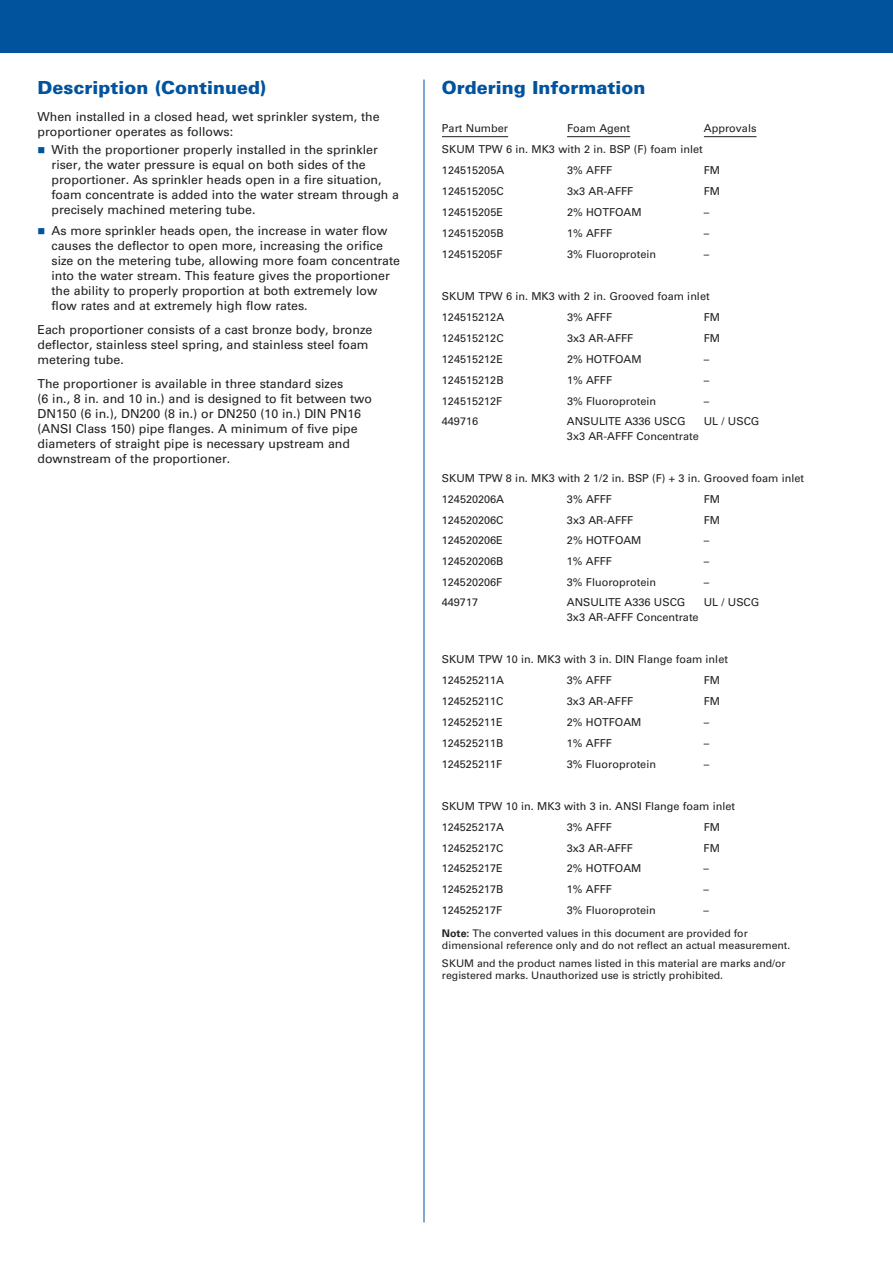
<style>
.page{position:relative;width:893px;height:1263px;background:#fff}
.page>*{position:absolute;margin:0;border:0;box-sizing:border-box;transform-origin:0 0}
._03_12_pt_Blue_Heade{font:900 18px "Univers LT Std";color:#01539e}
._06_Text_8_25{font:12.3px/15px "Univers LT Std";color:#231f20}
._08_Bullet_Text{font:12.3px/15px "Univers LT Std";color:#231f20}
._07_Bullet_Text_1st{font:12.3px/15px "Univers LT Std";color:#231f20}
.t1{font:10.8px/21px "Univers LT Std";color:#231f20}
._16_Note_7_pt__type{font:10.5px/12px "Univers LT Std";color:#231f20}
.s1{color:#01539e}
.s2{font-weight:700}
</style>
<div class="page">
<div style="left:0;top:0;width:893px;height:52px;background:#01539e"></div>
<hr style="left:424px;top:80px;width:1px;height:1142px;background:#01539e">
<hr style="left:442px;top:136px;width:66px;height:1px;background:#231f20">
<hr style="left:567px;top:136px;width:63px;height:1px;background:#231f20">
<hr style="left:704px;top:136px;width:52px;height:1px;background:#231f20">
<p class="_03_12_pt_Blue_Heade" style="left:38px;top:76px;width:230px">Description (Continued)</p>
<p class="_06_Text_8_25" style="left:38px;top:109px;width:344px">When installed in a closed head, wet sprinkler system, the proportioner operates as follows:</p>
<p class="_07_Bullet_Text_1st" style="left:52px;top:142px;width:349px;text-indent:-14px"><span class="s1">■</span> With the proportioner properly installed in the sprinkler riser, the water pressure is equal on both sides of the proportioner. As sprinkler heads open in a fire situation, foam concentrate is added into the water stream through a precisely machined metering tube.</p>
<p class="_08_Bullet_Text" style="left:52px;top:223px;width:350px;text-indent:-14px"><span class="s1">■</span> As more sprinkler heads open, the increase in water flow causes the deflector to open more, increasing the orifice size on the metering tube, allowing more foam concentrate into the water stream. This feature gives the proportioner the ability to properly proportion at both extremely low flow rates and at extremely high flow rates.</p>
<p class="_06_Text_8_25" style="left:38px;top:322px;width:336px">Each proportioner consists of a cast bronze body, bronze deflector, stainless steel spring, and stainless steel foam metering tube.</p>
<p class="_06_Text_8_25" style="left:38px;top:376px;width:336px">The proportioner is available in three standard sizes<br>(6 in., 8 in. and 10 in.) and is designed to fit between two DN150 (6 in.), DN200 (8 in.) or DN250 (10 in.) DIN PN16 (ANSI Class 150) pipe flanges. A minimum of five pipe diameters of straight pipe is necessary upstream and downstream of the proportioner.</p>
<p class="_03_12_pt_Blue_Heade" style="left:442px;top:76px;width:205px">Ordering Information</p>
<p class="t1" style="left:442px;top:118px;width:68px">Part Number</p>
<p class="t1" style="left:567px;top:118px;width:65px">Foam Agent</p>
<p class="t1" style="left:704px;top:118px;width:54px">Approvals</p>
<p class="t1" style="left:442px;top:139px;width:262px">SKUM TPW 6 in. MK3 with 2 in. BSP (F) foam inlet<br>124515205A</p>
<p class="t1" style="left:567px;top:160px;width:47px">3% AFFF</p>
<p class="t1" style="left:704px;top:160px;width:18px">FM</p>
<p class="t1" style="left:442px;top:181px;width:63px">124515205C</p>
<p class="t1" style="left:567px;top:181px;width:68px">3x3 AR-AFFF</p>
<p class="t1" style="left:704px;top:181px;width:18px">FM</p>
<p class="t1" style="left:442px;top:202px;width:63px">124515205E</p>
<p class="t1" style="left:567px;top:202px;width:76px">2% HOTFOAM</p>
<p class="t1" style="left:704px;top:202px;width:7px">–</p>
<p class="t1" style="left:442px;top:223px;width:63px">124515205B</p>
<p class="t1" style="left:567px;top:223px;width:47px">1% AFFF</p>
<p class="t1" style="left:704px;top:223px;width:7px">–</p>
<p class="t1" style="left:442px;top:244px;width:62px">124515205F</p>
<p class="t1" style="left:567px;top:244px;width:91px">3% Fluoroprotein</p>
<p class="t1" style="left:704px;top:244px;width:7px">–</p>
<p class="t1" style="left:442px;top:286px;width:269px">SKUM TPW 6 in. MK3 with 2 in. Grooved foam inlet<br>124515212A</p>
<p class="t1" style="left:567px;top:307px;width:47px">3% AFFF</p>
<p class="t1" style="left:704px;top:307px;width:18px">FM</p>
<p class="t1" style="left:442px;top:327px;width:63px">124515212C</p>
<p class="t1" style="left:567px;top:327px;width:68px">3x3 AR-AFFF</p>
<p class="t1" style="left:704px;top:327px;width:18px">FM</p>
<p class="t1" style="left:442px;top:348px;width:63px">124515212E</p>
<p class="t1" style="left:567px;top:348px;width:76px">2% HOTFOAM</p>
<p class="t1" style="left:704px;top:348px;width:7px">–</p>
<p class="t1" style="left:442px;top:369px;width:63px">124515212B</p>
<p class="t1" style="left:567px;top:369px;width:47px">1% AFFF</p>
<p class="t1" style="left:704px;top:369px;width:7px">–</p>
<p class="t1" style="left:442px;top:390px;width:62px">124515212F</p>
<p class="t1" style="left:567px;top:390px;width:91px">3% Fluoroprotein</p>
<p class="t1" style="left:704px;top:390px;width:7px">–</p>
<p class="t1" style="left:442px;top:410px;width:38px">449716</p>
<p class="t1" style="left:567px;top:413px;width:133px;line-height:15px">ANSULITE A336 USCG<br>3x3 AR-AFFF Concentrate</p>
<p class="t1" style="left:704px;top:410px;width:57px">UL / USCG</p>
<p class="t1" style="left:442px;top:467px;width:364px">SKUM TPW 8 in. MK3 with 2 1/2 in. BSP (F) + 3 in. Grooved foam inlet<br>124520206A</p>
<p class="t1" style="left:567px;top:488px;width:47px">3% AFFF</p>
<p class="t1" style="left:704px;top:488px;width:18px">FM</p>
<p class="t1" style="left:442px;top:509px;width:63px">124520206C</p>
<p class="t1" style="left:567px;top:509px;width:68px">3x3 AR-AFFF</p>
<p class="t1" style="left:704px;top:509px;width:18px">FM</p>
<p class="t1" style="left:442px;top:530px;width:63px">124520206E</p>
<p class="t1" style="left:567px;top:530px;width:76px">2% HOTFOAM</p>
<p class="t1" style="left:704px;top:530px;width:7px">–</p>
<p class="t1" style="left:442px;top:551px;width:63px">124520206B</p>
<p class="t1" style="left:567px;top:551px;width:47px">1% AFFF</p>
<p class="t1" style="left:704px;top:551px;width:7px">–</p>
<p class="t1" style="left:442px;top:572px;width:62px">124520206F</p>
<p class="t1" style="left:567px;top:572px;width:91px">3% Fluoroprotein</p>
<p class="t1" style="left:704px;top:572px;width:7px">–</p>
<p class="t1" style="left:442px;top:592px;width:38px">449717</p>
<p class="t1" style="left:567px;top:595px;width:133px;line-height:15px">ANSULITE A336 USCG<br>3x3 AR-AFFF Concentrate</p>
<p class="t1" style="left:704px;top:592px;width:57px">UL / USCG</p>
<p class="t1" style="left:442px;top:649px;width:288px">SKUM TPW 10 in. MK3 with 3 in. DIN Flange foam inlet<br>124525211A</p>
<p class="t1" style="left:567px;top:669px;width:47px">3% AFFF</p>
<p class="t1" style="left:704px;top:669px;width:18px">FM</p>
<p class="t1" style="left:442px;top:690px;width:63px">124525211C</p>
<p class="t1" style="left:567px;top:690px;width:68px">3x3 AR-AFFF</p>
<p class="t1" style="left:704px;top:690px;width:18px">FM</p>
<p class="t1" style="left:442px;top:711px;width:63px">124525211E</p>
<p class="t1" style="left:567px;top:711px;width:76px">2% HOTFOAM</p>
<p class="t1" style="left:704px;top:711px;width:7px">–</p>
<p class="t1" style="left:442px;top:732px;width:63px">124525211B</p>
<p class="t1" style="left:567px;top:732px;width:47px">1% AFFF</p>
<p class="t1" style="left:704px;top:732px;width:7px">–</p>
<p class="t1" style="left:442px;top:753px;width:62px">124525211F</p>
<p class="t1" style="left:567px;top:753px;width:91px">3% Fluoroprotein</p>
<p class="t1" style="left:704px;top:753px;width:7px">–</p>
<p class="t1" style="left:442px;top:795px;width:295px">SKUM TPW 10 in. MK3 with 3 in. ANSI Flange foam inlet<br>124525217A</p>
<p class="t1" style="left:567px;top:816px;width:47px">3% AFFF</p>
<p class="t1" style="left:704px;top:816px;width:18px">FM</p>
<p class="t1" style="left:442px;top:837px;width:63px">124525217C</p>
<p class="t1" style="left:567px;top:837px;width:68px">3x3 AR-AFFF</p>
<p class="t1" style="left:704px;top:837px;width:18px">FM</p>
<p class="t1" style="left:442px;top:858px;width:63px">124525217E</p>
<p class="t1" style="left:567px;top:858px;width:76px">2% HOTFOAM</p>
<p class="t1" style="left:704px;top:858px;width:7px">–</p>
<p class="t1" style="left:442px;top:879px;width:63px">124525217B</p>
<p class="t1" style="left:567px;top:879px;width:47px">1% AFFF</p>
<p class="t1" style="left:704px;top:879px;width:7px">–</p>
<p class="t1" style="left:442px;top:900px;width:62px">124525217F</p>
<p class="t1" style="left:567px;top:900px;width:91px">3% Fluoroprotein</p>
<p class="t1" style="left:704px;top:900px;width:7px">–</p>
<p class="_16_Note_7_pt__type" style="left:442px;top:927px;width:350px"><span class="s2">Note:</span> The converted values in this document are provided for dimensional reference only and do not reflect an actual measurement.</p>
<p class="_16_Note_7_pt__type" style="left:442px;top:957px;width:345px">SKUM and the product names listed in this material are marks and/or registered marks. Unauthorized use is strictly prohibited.</p>
</div>
